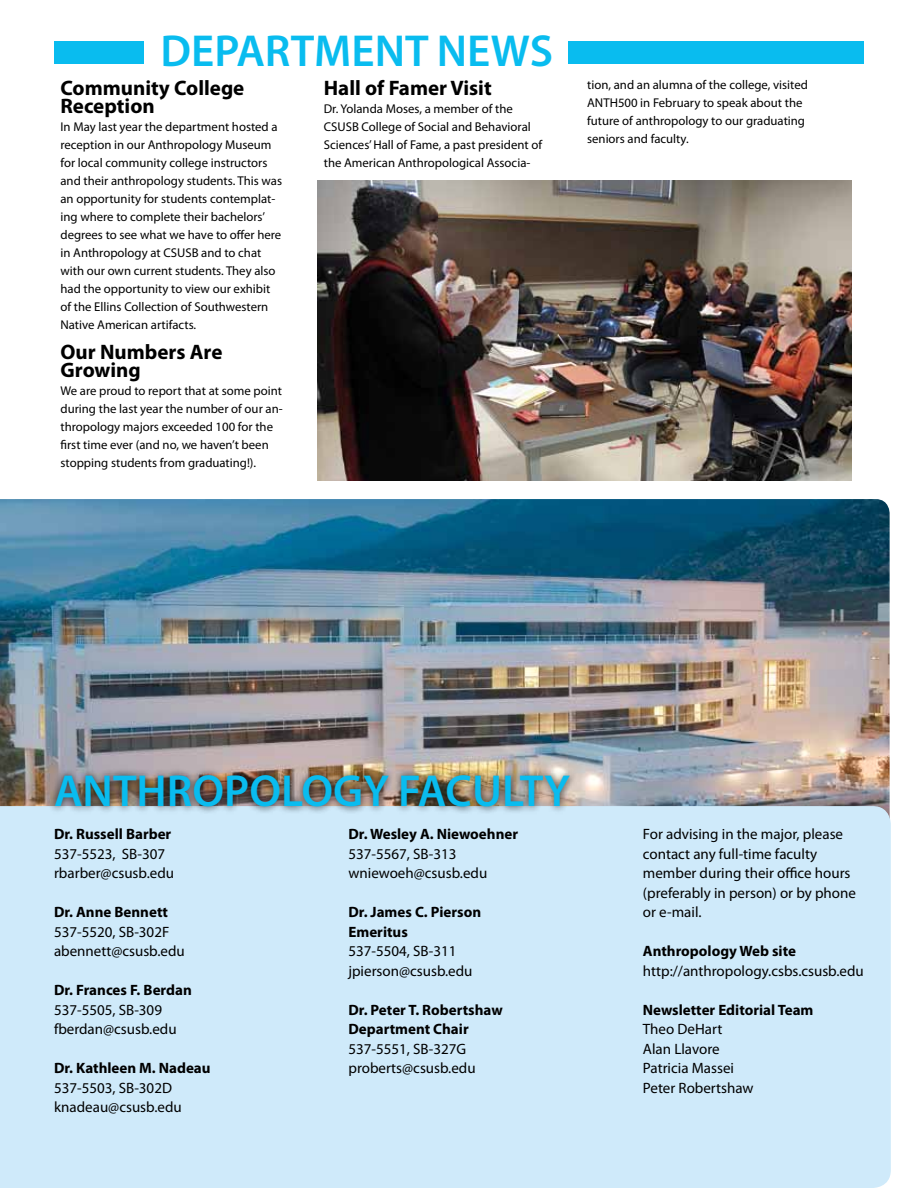
<style>
.page{position:relative;width:918px;height:1188px;background:#fff}
.page>*{position:absolute;margin:0;border:0;box-sizing:border-box;transform-origin:0 0}
.t1{font:600 45px "Myriad Pro";color:#09bcef}
.t2{font:700 21px/18px "Myriad Pro";color:#000}
.t3{font:15px/19.5px "Myriad Pro";color:#000}
.t4{font:700 15px/19.5px "Myriad Pro";color:#000}
.t5{font:12.75px/18px "Myriad Pro";color:#000}
</style>
<div class="page">
<img style="left:0;top:499px;width:890px;height:307px">
<div style="left:0;top:806px;width:891px;height:382px;background:#cfeafa"></div>
<div style="left:48px;top:767px;width:529px;height:47px;background:#000;opacity:.75"></div>
<div style="left:568px;top:42px;width:296px;height:22px;background:#09bcef"></div>
<div style="left:54px;top:42px;width:90px;height:22px;background:#09bcef"></div>
<img style="left:317px;top:180px;width:535px;height:301px">
<h1 class="t1" style="left:160px;top:22px;width:394px">DEPARTMENT NEWS</h1>
<h2 class="t2" style="left:60px;top:78px;width:185px">Community College<br>Reception</h2>
<p class="t5" style="left:60px;top:117px;width:223px">In May last year the department hosted a reception in our Anthropology Museum for local community college instructors and their anthropology students. This was an opportunity for students contemplat&shy;ing where to complete their bachelors’ degrees to see what we have to offer here in Anthropology at CSUSB and to chat with our own current students. They also had the opportunity to view our exhibit of the Ellins Collection of Southwestern Native American artifacts.</p>
<h2 class="t2" style="left:60px;top:342px;width:164px">Our Numbers Are<br>Growing</h2>
<p class="t5" style="left:60px;top:382px;width:224px">We are proud to report that at some point during the last year the number of our an&shy;thropology majors exceeded 100 for the first time ever (and no, we haven’t been stopping students from graduating!).</p>
<h2 class="t2" style="left:324px;top:78px;width:169px">Hall of Famer Visit</h2>
<p class="t5" style="left:324px;top:99px;width:220px">Dr. Yolanda Moses, a member of the CSUSB College of Social and Behavioral Sciences’ Hall of Fame, a past president of the American Anthropological Associa-</p>
<p class="t5" style="left:587px;top:75px;width:222px">tion, and an alumna of the college, visited ANTH500 in February to speak about the future of anthropology to our graduating seniors and faculty.</p>
<h1 class="t1" style="left:54px;top:762px;width:518px">ANTHROPOLOGY FACULTY</h1>
<p class="t4" style="left:54px;top:824px;width:119px">Dr. Russell Barber</p>
<p class="t3" style="left:54px;top:844px;width:122px">537-5523, SB-307 rbarber@csusb.edu</p>
<p class="t4" style="left:54px;top:902px;width:116px">Dr. Anne Bennett</p>
<p class="t3" style="left:54px;top:922px;width:132px">537-5520, SB-302F abennett@csusb.edu</p>
<p class="t4" style="left:54px;top:980px;width:139px">Dr. Frances F. Berdan</p>
<p class="t3" style="left:54px;top:1000px;width:124px">537-5505, SB-309 fberdan@csusb.edu</p>
<p class="t4" style="left:54px;top:1058px;width:158px">Dr. Kathleen M. Nadeau</p>
<p class="t3" style="left:54px;top:1078px;width:129px">537-5503, SB-302D knadeau@csusb.edu</p>
<p class="t4" style="left:348px;top:824px;width:171px">Dr. Wesley A. Niewoehner</p>
<p class="t3" style="left:348px;top:844px;width:140px">537-5567, SB-313 wniewoeh@csusb.edu</p>
<p class="t4" style="left:348px;top:902px;width:134px">Dr. James C. Pierson<br>Emeritus</p>
<p class="t3" style="left:348px;top:941px;width:126px">537-5504, SB-311 jpierson@csusb.edu</p>
<p class="t4" style="left:348px;top:999px;width:156px">Dr. Peter T. Robertshaw<br>Department Chair</p>
<p class="t3" style="left:348px;top:1039px;width:129px">537-5551, SB-327G proberts@csusb.edu</p>
<p class="t3" style="left:643px;top:824px;width:214px">For advising in the major, please contact any full-time faculty member during their office hours (preferably in person) or by phone or e-mail.</p>
<p class="t4" style="left:643px;top:941px;width:155px">Anthropology Web site</p>
<p class="t3" style="left:643px;top:961px;width:222px">http://anthropology.csbs.csusb.edu</p>
<p class="t4" style="left:643px;top:999px;width:172px">Newsletter Editorial Team</p>
<p class="t3" style="left:643px;top:1019px;width:112px">Theo DeHart<br>Alan Llavore<br>Patricia Massei<br>Peter Robertshaw</p>
</div>
